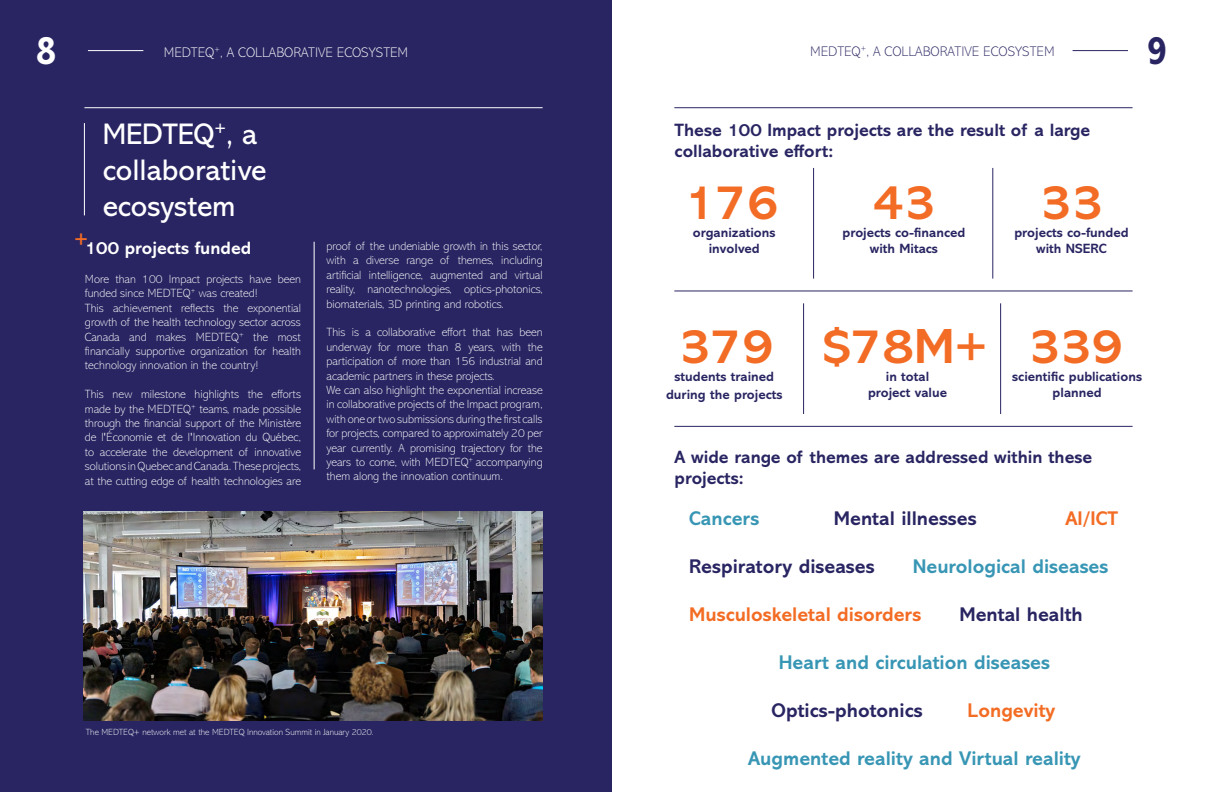
<style>
.page{position:relative;width:1224px;height:792px;background:#fff}
.page>*{position:absolute;margin:0;border:0;box-sizing:border-box;transform-origin:0 0}
.t1{font:700 49.9px "Abadi MT Std";color:#f36c25}
.t2{font:700 condensed 41px "Abadi MT Pro";color:#fff}
.t3{font:700 condensed 41px "Abadi MT Pro";color:#292562}
.t4{font:30px/36px "Abadi MT Pro";color:#fff}
.t5{font:700 21px "Abadi MT Std";color:#f36c25}
.t6{font:700 20px "Abadi MT Pro";color:#3896b5}
.t7{font:700 20px "Abadi MT Pro";color:#292562}
.t8{font:700 20px "Abadi MT Pro";color:#f36c24}
.t9{font:700 18px/21.6px "Abadi MT Pro";color:#292562}
.t10{font:700 18px "Abadi MT Pro";color:#fff}
.t11{font:200 14px "Abadi MT Std";color:#fff}
.t12{font:200 14px "Abadi MT Std";color:#292562}
.t13{font:700 13.6px/16.3px "Abadi MT Pro";color:#292562;text-align:center}
.t14{font:200 12px/14.4px "Abadi MT Pro";color:#fff}
.t15{font:200 9px "Abadi MT Pro";color:#fff}
</style>
<div class="page">
<hr style="left:1073px;top:50px;width:55px;height:1px;background:#292562">
<div style="left:0;top:0;width:612px;height:792px;background:#292562"></div>
<hr style="left:88px;top:50px;width:55px;height:1px;background:#fff">
<hr style="left:84px;top:107px;width:459px;height:1px;background:#fff">
<hr style="left:84px;top:123px;width:1px;height:92px;background:#fff">
<hr style="left:314px;top:242px;width:1px;height:227px;background:#fff">
<hr style="left:674px;top:107px;width:459px;height:1px;background:#292562">
<hr style="left:674px;top:290px;width:459px;height:1px;background:#292562">
<hr style="left:674px;top:426px;width:459px;height:1px;background:#292562">
<hr style="left:813px;top:168px;width:1px;height:111px;background:#292562">
<hr style="left:803px;top:303px;width:1px;height:111px;background:#292562">
<hr style="left:992px;top:168px;width:1px;height:111px;background:#292562">
<hr style="left:1000px;top:303px;width:1px;height:111px;background:#292562">
<img style="left:83px;top:511px;width:460px;height:210px">
<h2 class="t2" style="left:36px;top:28px;width:22px">8</h2>
<h2 class="t3" style="left:1147px;top:28px;width:22px">9</h2>
<p class="t12" style="left:810px;top:44px;width:246px">MEDTEQ<sup>+</sup>, A COLLABORATIVE ECOSYSTEM</p>
<p class="t11" style="left:164px;top:44px;width:246px">MEDTEQ<sup>+</sup>, A COLLABORATIVE ECOSYSTEM</p>
<h3 class="t4" style="left:103px;top:116px;width:165px">MEDTEQ<sup>+</sup>, a collaborative ecosystem</h3>
<h3 class="t10" style="left:85px;top:238px;width:168px">100 projects funded</h3>
<p class="t14" style="left:85px;top:272px;width:218px">More than 100 Impact projects have been funded since MEDTEQ<sup>+</sup> was created!<br>This achievement reflects the exponential growth of the health technology sector across Canada and makes MEDTEQ<sup>+</sup> the most financially supportive organization for health technology innovation in the country!</p>
<p class="t14" style="left:85px;top:387px;width:218px;text-align:justify">This new milestone highlights the efforts made by the MEDTEQ<sup>+</sup> teams, made possible through the financial support of the Ministère de l'Économie et de l'Innovation du Québec, to accelerate the development of innovative solutions in Quebec and Canada. These projects, at the cutting edge of health technologies are</p>
<h3 class="t5" style="left:74px;top:227px;width:16px">+</h3>
<p class="t14" style="left:327px;top:239px;width:218px;text-align:justify">proof of the undeniable growth in this sector, with a diverse range of themes, including artificial intelligence, augmented and virtual reality, nanotechnologies, optics-photonics, biomaterials, 3D printing and robotics.</p>
<p class="t14" style="left:327px;top:325px;width:218px">This is a collaborative effort that has been underway for more than 8 years, with the participation of more than 156 industrial and academic partners in these projects.<br>We can also highlight the exponential increase in collaborative projects of the Impact program, with one or two submissions during the first calls for projects, compared to approximately 20 per year currently. A promising trajectory for the years to come, with MEDTEQ<sup>+</sup> accompanying them along the innovation continuum.</p>
<p class="t15" style="left:86px;top:727px;width:290px">The MEDTEQ+ network met at the MEDTEQ Innovation Summit in January 2020.</p>
<h3 class="t9" style="left:675px;top:119px;width:417px">These 100 Impact projects are the result of a large collaborative effort:</h3>
<h1 class="t1" style="left:684px;top:173px;width:96px">176</h1>
<p class="t13" style="left:693px;top:224px;width:84px">organizations involved</p>
<h1 class="t1" style="left:872px;top:173px;width:65px">43</h1>
<p class="t13" style="left:843px;top:224px;width:124px">projects co-financed with Mitacs</p>
<h1 class="t1" style="left:1040px;top:173px;width:65px">33</h1>
<p class="t13" style="left:1014px;top:224px;width:116px">projects co-funded with NSERC</p>
<h1 class="t1" style="left:823px;top:317px;width:167px">$78M+</h1>
<h1 class="t1" style="left:679px;top:317px;width:96px">379</h1>
<h1 class="t1" style="left:1028px;top:317px;width:96px">339</h1>
<p class="t13" style="left:666px;top:368px;width:118px;line-height:17.7px">students trained during the projects</p>
<p class="t13" style="left:1012px;top:368px;width:131px">scientific publications planned</p>
<p class="t13" style="left:868px;top:368px;width:81px">in total project value</p>
<h3 class="t9" style="left:675px;top:446px;width:419px">A wide range of themes are addressed within these projects:</h3>
<h3 class="t6" style="left:689px;top:507px;width:72px">Cancers</h3>
<h3 class="t7" style="left:834px;top:507px;width:144px">Mental illnesses</h3>
<h3 class="t8" style="left:1066px;top:507px;width:54px">AI/ICT</h3>
<h3 class="t7" style="left:689px;top:555px;width:187px">Respiratory diseases</h3>
<h3 class="t6" style="left:913px;top:555px;width:197px">Neurological diseases</h3>
<h3 class="t8" style="left:689px;top:603px;width:234px">Musculoskeletal disorders</h3>
<h3 class="t7" style="left:959px;top:603px;width:125px">Mental health</h3>
<h3 class="t6" style="left:779px;top:651px;width:273px">Heart and circulation diseases</h3>
<h3 class="t7" style="left:772px;top:699px;width:153px">Optics-photonics</h3>
<h3 class="t8" style="left:968px;top:699px;width:89px">Longevity</h3>
<h3 class="t6" style="left:748px;top:747px;width:334px">Augmented reality and Virtual reality</h3>
</div>
